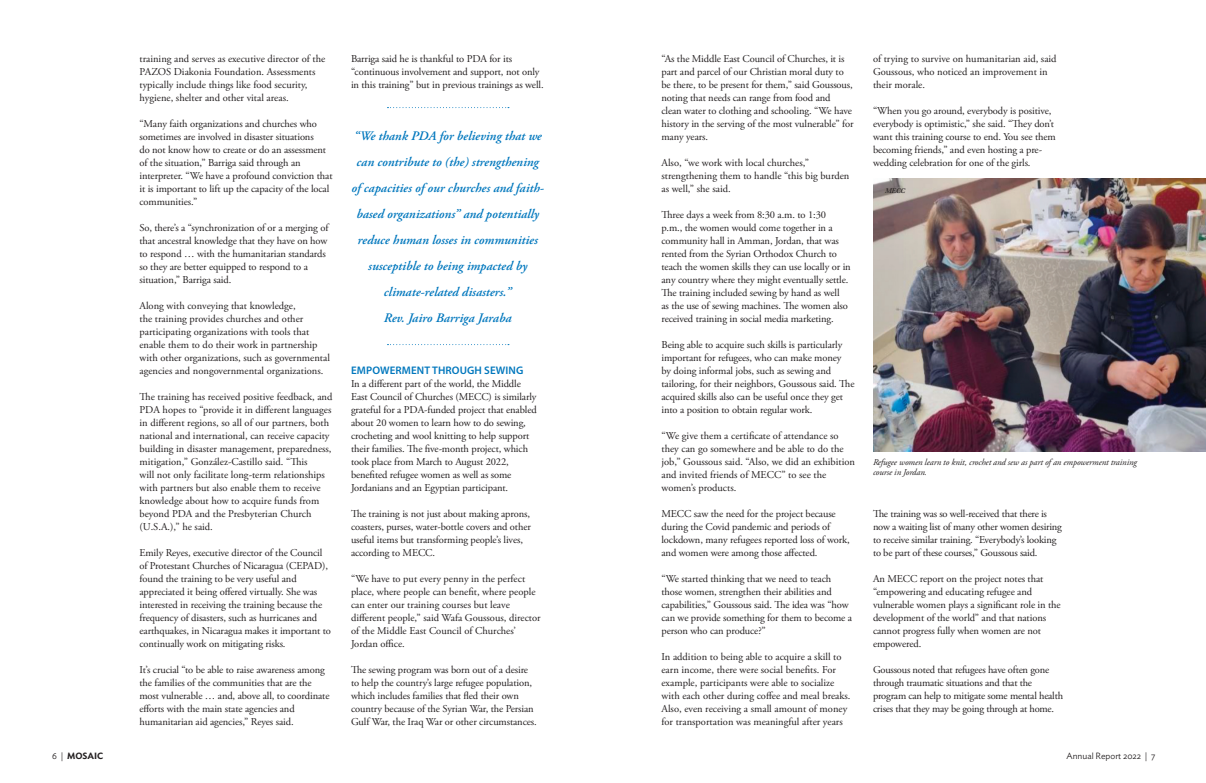
<style>
.page{position:relative;width:1206px;height:783px;background:#fff}
.page>*{position:absolute;margin:0;border:0;box-sizing:border-box;transform-origin:0 0}
.t1{font:italic 600 13px/26px "Adobe Garamond Pro";color:#0077bd;text-align:center}
.t2{font:600 11px "Myriad Pro";letter-spacing:.01em;color:#0077bd}
.t3{font:10.5px/13px "Adobe Garamond Pro";letter-spacing:-.01em;color:#231f20}
.t4{font:italic 9px/10.8px "Adobe Garamond Pro";letter-spacing:-.01em;color:#231f20}
.t5{font:300 9px "Ideal Sans";color:#231f20}
.t6{font:600 9px "Ideal Sans";color:#231f20}
.t7{font:italic 600 7px "Adobe Caslon Pro";color:#231f20}
.s1{font-weight:300}
</style>
<div class="page">
<svg style="left:388px;top:107px;width:121px;height:1px"></svg>
<svg style="left:388px;top:344px;width:121px;height:1px"></svg>
<img style="left:873px;top:179px;width:333px;height:273px">
<p class="t3" style="left:139px;top:52px;width:187px">training and serves as executive director of the PAZOS Diakonia Foundation. Assessments typically include things like food security, hygiene, shelter and other vital areas.</p>
<p class="t3" style="left:139px;top:117px;width:195px">“Many faith organizations and churches who sometimes are involved in disaster situations<br>do not know how to create or do an assessment of the situation,” Barriga said through an interpreter. “We have a profound conviction that it is important to lift up the capacity of the local communities.”</p>
<p class="t3" style="left:139px;top:221px;width:190px">So, there’s a “synchronization of or a merging of that ancestral knowledge that they have on how to respond … with the humanitarian standards so they are better equipped to respond to a situation,” Barriga said.</p>
<p class="t3" style="left:139px;top:299px;width:192px">Along with conveying that knowledge,<br>the training provides churches and other participating organizations with tools that enable them to do their work in partnership with other organizations, such as governmental agencies and nongovernmental organizations.</p>
<p class="t3" style="left:139px;top:390px;width:195px">The training has received positive feedback, and PDA hopes to “provide it in different languages in different regions, so all of our partners, both national and international, can receive capacity building in disaster management, preparedness, mitigation,” González-Castillo said. “This<br>will not only facilitate long-term relationships with partners but also enable them to receive knowledge about how to acquire funds from beyond PDA and the Presbyterian Church (U.S.A.),” he said.</p>
<p class="t3" style="left:139px;top:546px;width:193px">Emily Reyes, executive director of the Council of Protestant Churches of Nicaragua (CEPAD), found the training to be very useful and appreciated it being offered virtually. She was interested in receiving the training because the frequency of disasters, such as hurricanes and earthquakes, in Nicaragua makes it important to continually work on mitigating risks.</p>
<p class="t3" style="left:139px;top:663px;width:192px">It’s crucial “to be able to raise awareness among the families of the communities that are the most vulnerable … and, above all, to coordinate efforts with the main state agencies and humanitarian aid agencies,” Reyes said.</p>
<p class="t3" style="left:351px;top:52px;width:194px">Barriga said he is thankful to PDA for its “continuous involvement and support, not only in this training” but in previous trainings as well.</p>
<p class="t1" style="left:351px;top:123px;width:194px">“We thank PDA for believing that we can contribute to (the) strengthening of capacities of our churches and faith&shy;based organizations” and potentially reduce human losses in communities susceptible to being impacted by climate-related disasters.”<br>Rev. Jairo Barriga Jaraba</p>
<p class="t2" style="left:351px;top:363px;width:174px">EMPOWERMENT THROUGH SEWING</p>
<p class="t3" style="left:351px;top:377px;width:187px">In a different part of the world, the Middle East Council of Churches (MECC) is similarly grateful for a PDA-funded project that enabled about 20 women to learn how to do sewing, crocheting and wool knitting to help support their families. The five-month project, which took place from March to August 2022, benefited refugee women as well as some Jordanians and an Egyptian participant.</p>
<p class="t3" style="left:351px;top:507px;width:181px">The training is not just about making aprons, coasters, purses, water-bottle covers and other useful items but transforming people’s lives, according to MECC.</p>
<p class="t3" style="left:351px;top:572px;width:191px">“We have to put every penny in the perfect place, where people can benefit, where people can enter our training courses but leave different people,” said Wafa Goussous, director of the Middle East Council of Churches’ Jordan office.</p>
<p class="t3" style="left:351px;top:663px;width:187px">The sewing program was born out of a desire to help the country’s large refugee population, which includes families that fled their own country because of the Syrian War, the Persian Gulf War, the Iraq War or other circumstances.</p>
<p class="t3" style="left:662px;top:52px;width:193px">“As the Middle East Council of Churches, it is part and parcel of our Christian moral duty to be there, to be present for them,” said Goussous, noting that needs can range from food and clean water to clothing and schooling. “We have history in the serving of the most vulnerable” for many years.</p>
<p class="t3" style="left:662px;top:156px;width:189px">Also, “we work with local churches,” strengthening them to handle “this big burden as well,” she said.</p>
<p class="t3" style="left:662px;top:208px;width:191px">Three days a week from 8:30 a.m. to 1:30<br>p.m., the women would come together in a community hall in Amman, Jordan, that was rented from the Syrian Orthodox Church to teach the women skills they can use locally or in any country where they might eventually settle.<br>The training included sewing by hand as well<br>as the use of sewing machines. The women also received training in social media marketing.</p>
<p class="t3" style="left:662px;top:338px;width:195px">Being able to acquire such skills is particularly important for refugees, who can make money<br>by doing informal jobs, such as sewing and tailoring, for their neighbors, Goussous said. The acquired skills also can be useful once they get into a position to obtain regular work.</p>
<p class="t3" style="left:662px;top:429px;width:195px">“We give them a certificate of attendance so they can go somewhere and be able to do the job,” Goussous said. “Also, we did an exhibition and invited friends of MECC” to see the women’s products.</p>
<p class="t3" style="left:662px;top:507px;width:190px">MECC saw the need for the project because during the Covid pandemic and periods of lockdown, many refugees reported loss of work, and women were among those affected.</p>
<p class="t3" style="left:662px;top:572px;width:192px">“We started thinking that we need to teach those women, strengthen their abilities and capabilities,” Goussous said. The idea was “how can we provide something for them to become a person who can produce?”</p>
<p class="t3" style="left:662px;top:650px;width:191px">In addition to being able to acquire a skill to earn income, there were social benefits. For example, participants were able to socialize with each other during coffee and meal breaks.<br>Also, even receiving a small amount of money for transportation was meaningful after years</p>
<p class="t3" style="left:873px;top:52px;width:185px">of trying to survive on humanitarian aid, said<br>Goussous, who noticed an improvement in their morale.</p>
<p class="t3" style="left:873px;top:104px;width:184px">“When you go around, everybody is positive, everybody is optimistic,” she said. “They don’t want this training course to end. You see them becoming friends,” and even hosting a pre&shy;wedding celebration for one of the girls.</p>
<p class="t7" style="left:885px;top:187px;width:22px">MECC</p>
<p class="t4" style="left:873px;top:457px;width:265px">Refugee women learn to knit, crochet and sew as part of an empowerment training course in Jordan.</p>
<p class="t3" style="left:873px;top:507px;width:190px">The training was so well-received that there is now a waiting list of many other women desiring to receive similar training. “Everybody’s looking to be part of these courses,” Goussous said.</p>
<p class="t3" style="left:873px;top:572px;width:189px">An MECC report on the project notes that “empowering and educating refugee and vulnerable women plays a significant role in the development of the world” and that nations cannot progress fully when women are not empowered.</p>
<p class="t3" style="left:873px;top:663px;width:192px">Goussous noted that refugees have often gone through traumatic situations and that the program can help to mitigate some mental health crises that they may be going through at home.</p>
<p class="t6" style="left:52px;top:749px;width:53px"><span class="s1">6 |</span> MOSAIC</p>
<p class="t5" style="left:1066px;top:749px;width:91px">Annual Report 2022 | 7</p>
</div>
